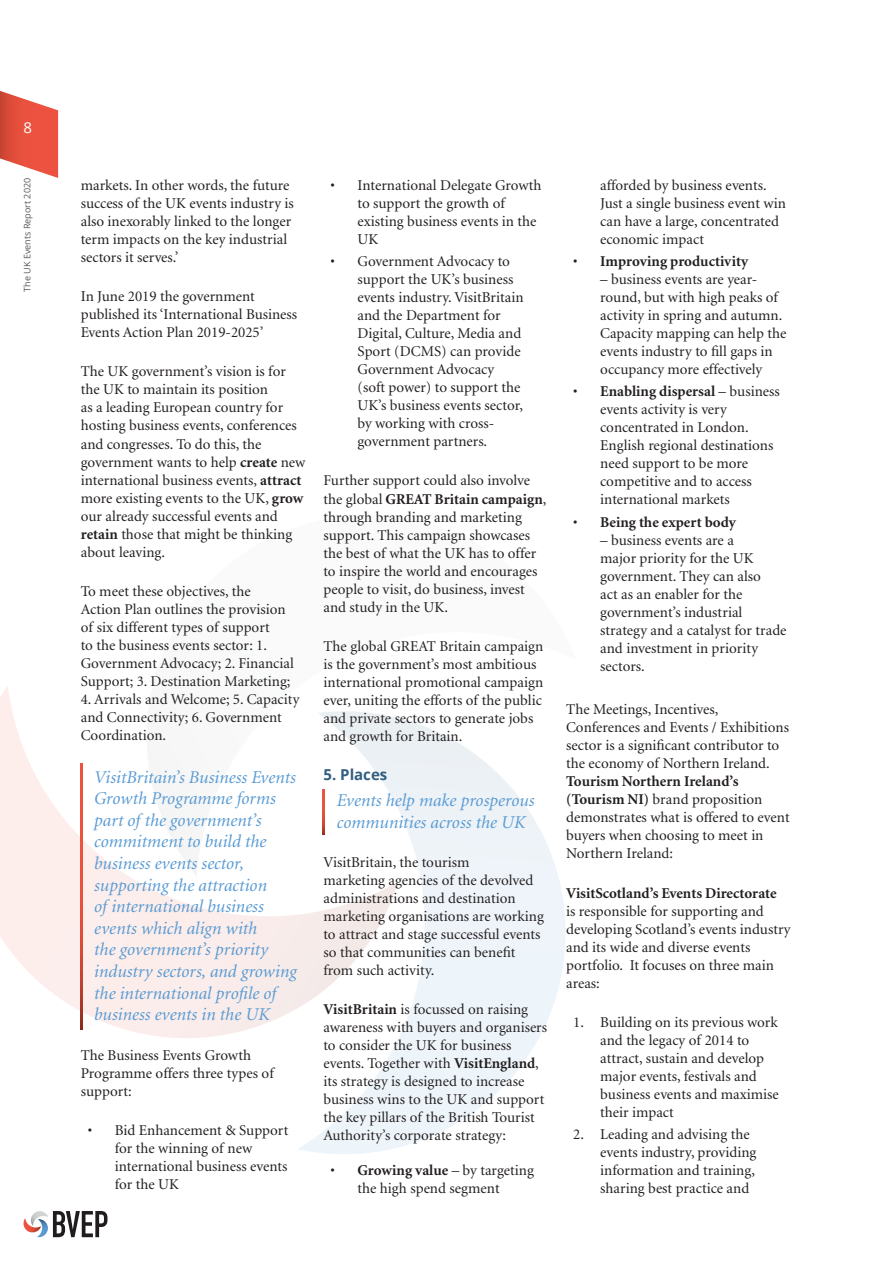
<style>
.page{position:relative;width:893px;height:1263px;background:#fff}
.page>*{position:absolute;margin:0;border:0;box-sizing:border-box;transform-origin:0 0}
.Liftout_Text{font:italic 18px/21.6px "Minion";color:#5a9bd3}
.Body_Text{font:15px/18px "Minion";color:#231f20}
.t1{font:700 15px "Minion";color:#231f20}
.Body_Heading{font:700 15px "Open Sans";color:#315e81}
.t2{font:15px "Open Sans";color:#fff}
.t3{font:9px "Open Sans";color:#57585a}
.s1{font-weight:700}
.s2{font-weight:400}
</style>
<div class="page">
<svg style="left:0;top:91px;width:58px;height:87px"></svg>
<svg style="left:0;top:686px;width:297px;height:352px"></svg>
<svg style="left:297px;top:877px;width:268px;height:277px"></svg>
<svg style="left:115px;top:686px;width:443px;height:191px"></svg>
<svg style="left:23px;top:1211px;width:85px;height:26px"></svg>
<svg style="left:81px;top:763px;width:2px;height:266px"></svg>
<svg style="left:323px;top:789px;width:2px;height:45px"></svg>
<p class="t2" style="left:23px;top:117px;width:10px">8</p>
<p class="t3" style="left:21px;top:291px;width:115px;rotate:-90deg">The UK Events Report 2020</p>
<p class="Body_Text" style="left:81px;top:177px;width:215px">markets. In other words, the future success of the UK events industry is also inexorably linked to the longer term impacts on the key industrial sectors it serves.’</p>
<p class="Body_Text" style="left:81px;top:288px;width:218px">In June 2019 the government published its ‘International Business<br>Events Action Plan 2019-2025’</p>
<p class="Body_Text" style="left:81px;top:363px;width:226px">The UK government’s vision is for the UK to maintain its position<br>as a leading European country for hosting business events, conferences and congresses. To do this, the government wants to help <span class="s1">create</span> new international business events, <span class="s1">attract </span>more existing events to the UK, <span class="s1">grow </span>our already successful events and <span class="s1">retain</span> those that might be thinking about leaving.</p>
<p class="Body_Text" style="left:81px;top:582px;width:214px">To meet these objectives, the Action Plan outlines the provision of six different types of support<br>to the business events sector: 1.<br>Government Advocacy; 2. Financial Support; 3. Destination Marketing;</p>
<p class="Body_Text" style="left:81px;top:690px;width:220px">4. Arrivals and Welcome; 5. Capacity and Connectivity; 6. Government<br>Coordination.</p>
<p class="Liftout_Text" style="left:94px;top:767px;width:204px">VisitBritain’s Business Events<br>Growth Programme forms part of the government’s commitment to build the business events sector, supporting the attraction<br>of international business events which align with<br>the government’s priority industry sectors, and growing the international profile of business events in the UK</p>
<p class="Body_Text" style="left:81px;top:1046px;width:194px">The Business Events Growth<br>Programme offers three types of support:</p>
<p class="Body_Text" style="left:115px;top:1121px;width:175px;text-indent:-27px">• Bid Enhancement &amp; Support for the winning of new international business events for the UK</p>
<p class="Body_Text" style="left:357px;top:177px;width:185px;text-indent:-27px">• International Delegate Growth to support the growth of existing business events in the<br>UK</p>
<p class="Body_Text" style="left:357px;top:253px;width:168px;text-indent:-27px">• Government Advocacy to support the UK’s business events industry. VisitBritain and the Department for<br>Digital, Culture, Media and<br>Sport (DCMS) can provide<br>Government Advocacy (soft power) to support the<br>UK’s business events sector, by working with cross&shy;government partners.</p>
<p class="Body_Text" style="left:323px;top:472px;width:225px">Further support could also involve the global <span class="s1">GREAT Britain campaign</span>, through branding and marketing support. This campaign showcases the best of what the UK has to offer to inspire the world and encourages people to visit, do business, invest and study in the UK.</p>
<p class="Body_Text" style="left:323px;top:637px;width:221px">The global GREAT Britain campaign is the government’s most ambitious international promotional campaign ever, uniting the efforts of the public and private sectors to generate jobs and growth for Britain.</p>
<p class="Body_Heading" style="left:323px;top:764px;width:65px">5. Places</p>
<p class="Liftout_Text" style="left:336px;top:790px;width:199px">Events help make prosperous communities across the UK</p>
<p class="Body_Text" style="left:323px;top:853px;width:222px">VisitBritain, the tourism<br>marketing agencies of the devolved administrations and destination marketing organisations are working to attract and stage successful events so that communities can benefit from such activity.</p>
<p class="Body_Text" style="left:323px;top:1001px;width:225px"><span class="s1">VisitBritain</span> is focussed on raising awareness with buyers and organisers to consider the UK for business events. Together with <span class="s1">VisitEngland</span>, its strategy is designed to increase business wins to the UK and support the key pillars of the British Tourist Authority’s corporate strategy:</p>
<p class="Body_Text" style="left:330px;top:1162px;width:205px;text-align:center">• <span class="s1">Growing value</span> – by targeting the high spend segment</p>
<p class="Body_Text" style="left:600px;top:177px;width:187px">afforded by business events.<br>Just a single business event win can have a large, concentrated economic impact</p>
<p class="t1" style="left:573px;top:254px;width:177px"><span class="s2">•</span> Improving productivity</p>
<p class="Body_Text" style="left:600px;top:271px;width:188px">– business events are year&shy;round, but with high peaks of activity in spring and autumn.<br>Capacity mapping can help the events industry to fill gaps in occupancy more effectively</p>
<p class="Body_Text" style="left:600px;top:383px;width:181px;text-indent:-27px">• <span class="s1">Enabling dispersal</span> – business events activity is very concentrated in London.<br>English regional destinations need support to be more competitive and to access international markets</p>
<p class="t1" style="left:573px;top:514px;width:164px"><span class="s2">•</span> Being the expert body</p>
<p class="Body_Text" style="left:600px;top:531px;width:188px">– business events are a<br>major priority for the UK government. They can also<br>act as an enabler for the government’s industrial strategy and a catalyst for trade and investment in priority sectors.</p>
<p class="Body_Text" style="left:566px;top:701px;width:225px">The Meetings, Incentives,<br>Conferences and Events / Exhibitions sector is a significant contributor to the economy of Northern Ireland.<br><span class="s1">Tourism Northern Ireland’s (Tourism NI)</span> brand proposition demonstrates what is offered to event buyers when choosing to meet in<br>Northern Ireland:</p>
<p class="Body_Text" style="left:566px;top:884px;width:226px"><span class="s1">VisitScotland’s Events Directorate<br></span>is responsible for supporting and developing Scotland’s events industry and its wide and diverse events portfolio. It focuses on three main areas:</p>
<p class="Body_Text" style="left:600px;top:1013px;width:180px;text-indent:-27px">1. Building on its previous work and the legacy of 2014 to attract, sustain and develop major events, festivals and business events and maximise their impact</p>
<p class="Body_Text" style="left:600px;top:1126px;width:158px;text-indent:-27px">2. Leading and advising the events industry, providing information and training, sharing best practice and</p>
</div>
